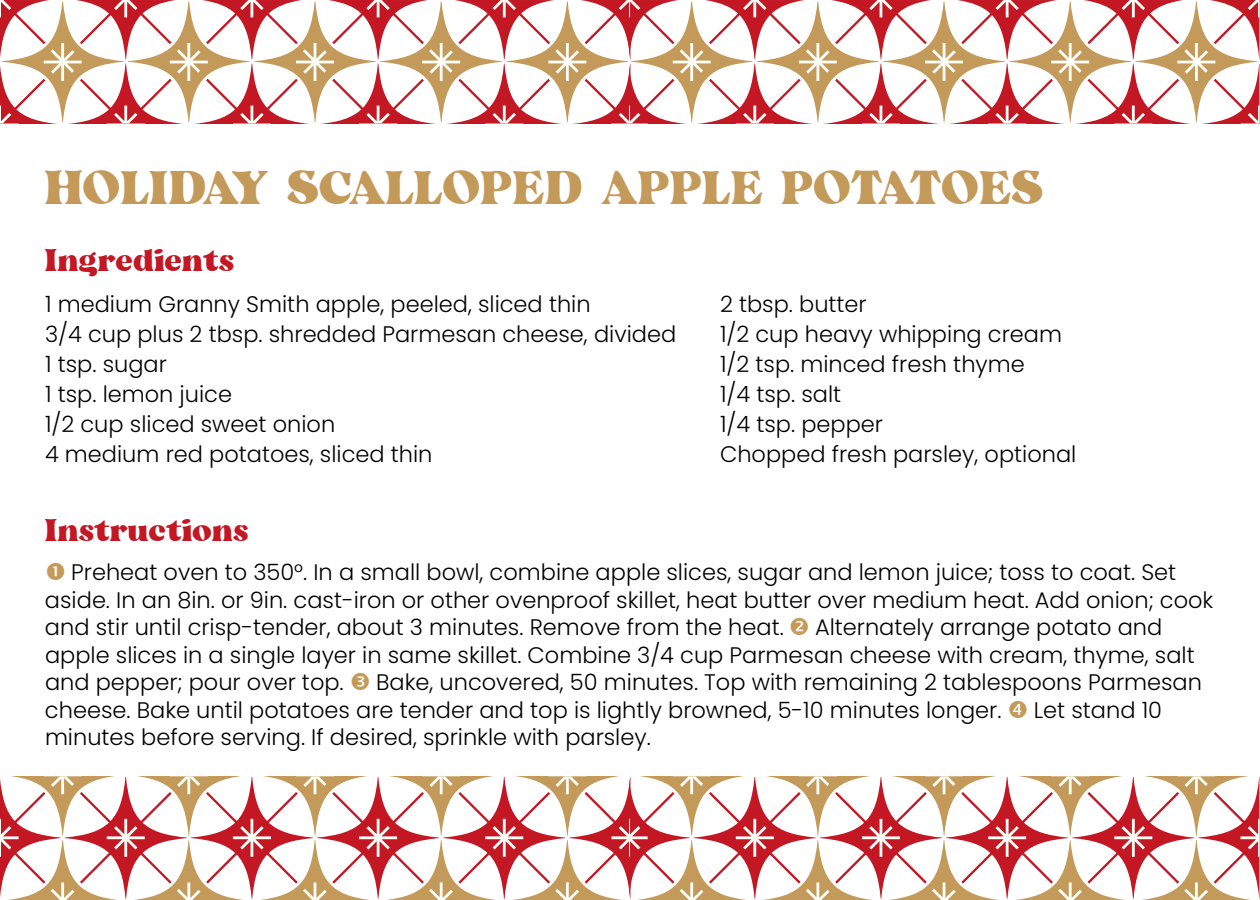
<style>
.page{position:relative;width:1260px;height:900px;background:#fff}
.page>*{position:absolute;margin:0;border:0;box-sizing:border-box;transform-origin:0 0}
.t1{font:45px "Beatrice";color:#c49a5b}
.t2{font:30px "Beatrice";color:#c31724}
.t3{font:300 22.5px/30px "Poppins";color:#000}
</style>
<div class="page">
<svg style="left:0;top:0;width:1259px;height:124px"></svg>
<svg style="left:0;top:776px;width:1259px;height:124px"></svg>
<h1 class="t1" style="left:45px;top:170px;width:1000px">HOLIDAY SCALLOPED APPLE POTATOES</h1>
<h2 class="t2" style="left:45px;top:248px;width:191px">Ingredients</h2>
<p class="t3" style="left:45px;top:289px;width:633px">1 medium Granny Smith apple, peeled, sliced thin<br>3/4 cup plus 2 tbsp. shredded Parmesan cheese, divided<br>1 tsp. sugar<br>1 tsp. lemon juice<br>1/2 cup sliced sweet onion<br>4 medium red potatoes, sliced thin</p>
<p class="t3" style="left:720px;top:289px;width:358px">2 tbsp. butter<br>1/2 cup heavy whipping cream<br>1/2 tsp. minced fresh thyme<br>1/4 tsp. salt<br>1/4 tsp. pepper<br>Chopped fresh parsley, optional</p>
<h2 class="t2" style="left:45px;top:519px;width:205px">Instructions</h2>
<p class="t3" style="left:45px;top:559px;width:1170px;line-height:27.5px;text-indent:26px">Preheat oven to 350°. In a small bowl, combine apple slices, sugar and lemon juice; toss to coat. Set aside. In an 8in. or 9in. cast-iron or other ovenproof skillet, heat butter over medium heat. Add onion; cook and stir until crisp-tender, about 3 minutes. Remove from the heat.</p>
<p class="t3" style="left:45px;top:614px;width:1151px;line-height:27.5px;text-indent:770px">Alternately arrange potato and apple slices in a single layer in same skillet. Combine 3/4 cup Parmesan cheese with cream, thyme, salt and pepper; pour over top.</p>
<p class="t3" style="left:45px;top:669px;width:1159px;line-height:27.5px;text-indent:331px">Bake, uncovered, 50 minutes. Top with remaining 2 tablespoons Parmesan cheese. Bake until potatoes are tender and top is lightly browned, 5-10 minutes longer.</p>
<p class="t3" style="left:1034px;top:695px;width:130px">Let stand 10</p>
<p class="t3" style="left:45px;top:722px;width:607px">minutes before serving. If desired, sprinkle with parsley.</p>
</div>
